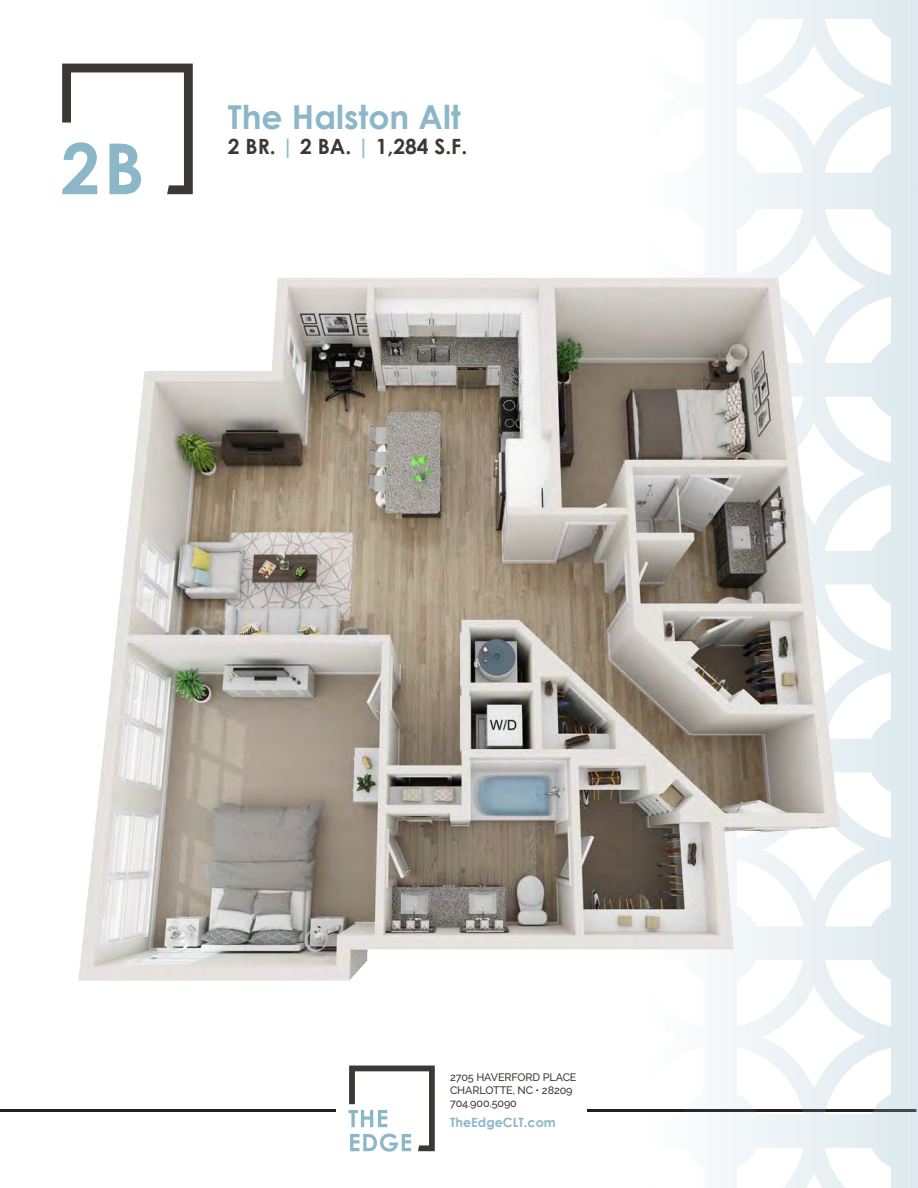
<style>
.page{position:relative;width:918px;height:1188px;background:#fff}
.page>*{position:absolute;margin:0;border:0;box-sizing:border-box;transform-origin:0 0}
.t1{font:700 70.35px "Century Gothic";color:#8bb7c8}
.t2{font:700 33px "Century Gothic";color:#8bb7c8}
.t3{font:700 21px "Century Gothic";color:#3c3935}
.t4{font:700 12.75px "Century Gothic";color:#8bb7c8}
.t5{font:500 10.8px/12.8px "Raleway";letter-spacing:-.01em;color:#3c3935}
.s1{color:#8bb7c8}
</style>
<div class="page">
<hr style="left:0;top:1109px;width:916px;height:3px;background:#231f20">
<div style="left:444px;top:1085px;width:143px;height:65px;background:#fff"></div>
<svg style="left:703px;top:0;width:215px;height:1188px"></svg>
<svg style="left:62px;top:64px;width:131px;height:131px"></svg>
<div style="left:336px;top:1053px;width:111px;height:111px;background:#fff"></div>
<svg style="left:348px;top:1066px;width:87px;height:86px"></svg>
<div style="left:52px;top:129px;width:108px;height:76px;background:#fff"></div>
<img style="left:79px;top:277px;width:760px;height:703px">
<h1 class="t1" style="left:61px;top:124px;width:85px">2B</h1>
<p class="t2" style="left:228px;top:96px;width:234px">The Halston Alt</p>
<p class="t3" style="left:228px;top:134px;width:241px">2 BR. <span class="s1">|</span> 2 BA. <span class="s1">|</span> 1,284 S.F.</p>
<p class="t5" style="left:450px;top:1071px;width:128px">2705 HAVERFORD PLACE<br>CHARLOTTE, NC • 28209<br>704.900.5090</p>
<p class="t4" style="left:450px;top:1114px;width:107px">TheEdgeCLT.com</p>
</div>
